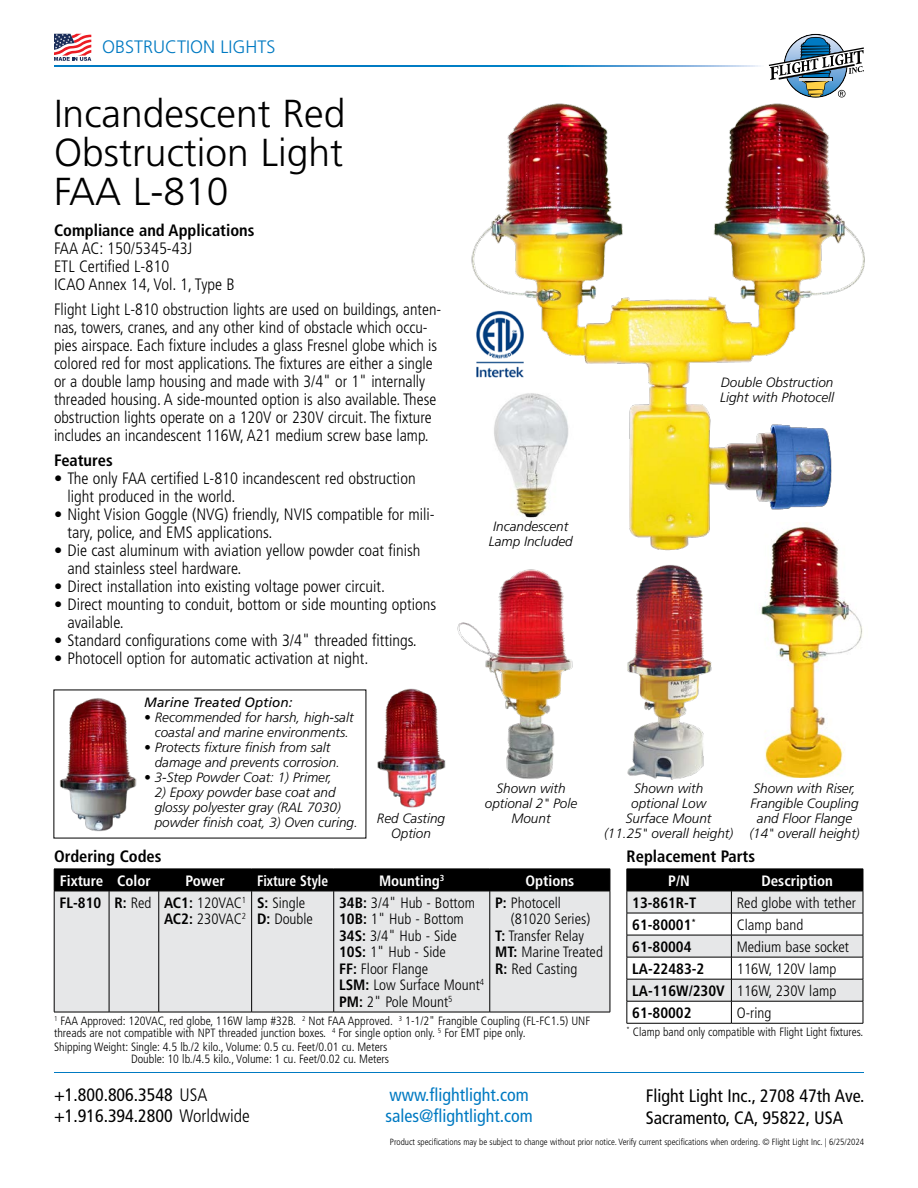
<style>
.page{position:relative;width:918px;height:1188px;background:#fff}
.page>*{position:absolute;margin:0;border:0;box-sizing:border-box;transform-origin:0 0}
.t1{font:300 39px/39px "Frutiger LT Std";color:#000;text-align:justify}
.t2{font:condensed 18px/21.6px "Frutiger LT Std";color:#000}
.t3{font:condensed 18px/21.6px "Frutiger LT Std";color:#007ac2}
.t4{font:300 18px "Frutiger LT Std";color:#007ac2}
.t5{font:300 condensed 16.5px/18px "Frutiger LT Std";color:#000}
.t6{font:700 condensed 16.5px "Frutiger LT Std";color:#000}
.t7{font:300 condensed 15px/16.5px "Frutiger LT Std";color:#000}
.t8{font:700 condensed 15px/16.5px "Frutiger LT Std";color:#000;text-align:right}
.t9{font:700 condensed 15px "Frutiger LT Std";color:#fff}
.t10{font:700 condensed 15px "Frutiger LT Std";color:#fff;scale:.9 1}
.t11{font:italic 300 13.5px/15px "Frutiger LT Std";color:#000;text-align:center}
.t12{font:italic 13.5px "Frutiger LT Std";color:#000}
.t13{font:300 condensed 12px/12px "Frutiger LT Std";color:#000}
.t14{font:300 condensed 9px "Frutiger LT Std";color:#000}
.s1{font-weight:300}
.s2{font-weight:700}
</style>
<div class="page">
<svg style="left:54px;top:66px;width:707px;height:1px"></svg>
<hr style="left:54px;top:1073px;width:810px;height:1px;background:#007ac2">
<svg style="left:54px;top:34px;width:37px;height:27px"></svg>
<svg style="left:627px;top:869px;width:237px;height:154px"></svg>
<hr style="left:627px;top:1023px;width:104px;height:1px;background:#000">
<hr style="left:731px;top:1023px;width:132px;height:1px;background:#000">
<div style="left:55px;top:892px;width:555px;height:120px;background:#e6e7e8"></div>
<div style="left:54px;top:869px;width:557px;height:22px;background:#000"></div>
<hr style="left:54px;top:891px;width:55px;height:1px;background:#000">
<hr style="left:54px;top:891px;width:1px;height:121px;background:#000">
<hr style="left:109px;top:891px;width:50px;height:1px;background:#000">
<hr style="left:109px;top:891px;width:1px;height:121px;background:#000">
<hr style="left:159px;top:891px;width:93px;height:1px;background:#000">
<hr style="left:159px;top:891px;width:1px;height:121px;background:#000">
<hr style="left:252px;top:891px;width:82px;height:1px;background:#000">
<hr style="left:251px;top:891px;width:1px;height:121px;background:#000">
<hr style="left:334px;top:891px;width:156px;height:1px;background:#000">
<hr style="left:333px;top:891px;width:1px;height:121px;background:#000">
<hr style="left:490px;top:891px;width:120px;height:1px;background:#000">
<hr style="left:490px;top:891px;width:1px;height:121px;background:#000">
<hr style="left:610px;top:891px;width:1px;height:121px;background:#000">
<hr style="left:54px;top:1012px;width:55px;height:1px;background:#000">
<hr style="left:109px;top:1012px;width:50px;height:1px;background:#000">
<hr style="left:159px;top:1012px;width:93px;height:1px;background:#000">
<hr style="left:252px;top:1012px;width:82px;height:1px;background:#000">
<hr style="left:334px;top:1012px;width:156px;height:1px;background:#000">
<hr style="left:490px;top:1012px;width:120px;height:1px;background:#000">
<svg style="left:769px;top:34px;width:95px;height:59px"></svg>
<img style="left:471px;top:93px;width:394px;height:458px">
<img style="left:755px;top:522px;width:110px;height:256px">
<img style="left:377px;top:688px;width:69px;height:120px">
<img style="left:627px;top:565px;width:85px;height:215px">
<img style="left:489px;top:390px;width:84px;height:134px">
<img style="left:473px;top:308px;width:54px;height:71px">
<img style="left:457px;top:569px;width:116px;height:210px">
<img style="left:59px;top:698px;width:78px;height:134px">
<p class="t4" style="left:102px;top:37px;width:175px">OBSTRUCTION LIGHTS</p>
<h1 class="t1" style="left:54px;top:95px;width:293px">Incandescent Red Obstruction Light FAA L-810</h1>
<p class="t6" style="left:54px;top:221px;width:202px">Compliance and Applications</p>
<p class="t5" style="left:54px;top:240px;width:182px">FAA AC: 150/5345-43J<br>ETL Certified L-810<br>ICAO Annex 14, Vol. 1, Type B</p>
<p class="t5" style="left:54px;top:300px;width:389px">Flight Light L-810 obstruction lights are used on buildings, anten&shy;nas, towers, cranes, and any other kind of obstacle which occu&shy;pies airspace. Each fixture includes a glass Fresnel globe which is colored red for most applications. The fixtures are either a single or a double lamp housing and made with 3/4" or 1" internally threaded housing. A side-mounted option is also available. These obstruction lights operate on a 120V or 230V circuit. The fixture includes an incandescent 116W, A21 medium screw base lamp.</p>
<p class="t6" style="left:54px;top:450px;width:60px">Features</p>
<p class="t5" style="left:67px;top:469px;width:350px;text-indent:-13px">• The only FAA certified L-810 incandescent red obstruction light produced in the world.</p>
<p class="t5" style="left:67px;top:505px;width:369px;text-indent:-13px">• Night Vision Goggle (NVG) friendly, NVIS compatible for mili&shy;tary, police, and EMS applications.</p>
<p class="t5" style="left:67px;top:541px;width:355px;text-indent:-13px">• Die cast aluminum with aviation yellow powder coat finish and stainless steel hardware.</p>
<p class="t5" style="left:54px;top:577px;width:332px">• Direct installation into existing voltage power circuit.</p>
<p class="t5" style="left:67px;top:595px;width:370px;text-indent:-13px">• Direct mounting to conduit, bottom or side mounting options available.</p>
<p class="t5" style="left:54px;top:631px;width:364px">• Standard configurations come with 3/4" threaded fittings.</p>
<p class="t5" style="left:54px;top:649px;width:316px">• Photocell option for automatic activation at night.</p>
<p class="t12" style="left:144px;top:695px;width:150px">Marine Treated Option:</p>
<p class="t11" style="left:144px;top:710px;width:211px">• Recommended for harsh, high-salt coastal and marine environments.</p>
<p class="t11" style="left:155px;top:740px;width:187px;text-align:left;text-indent:-11px">• Protects fixture finish from salt damage and prevents corrosion.</p>
<p class="t11" style="left:144px;top:770px;width:189px">• 3-Step Powder Coat: 1) Primer,</p>
<p class="t11" style="left:155px;top:785px;width:205px;text-align:left">2) Epoxy powder base coat and glossy polyester gray (RAL 7030) powder finish coat, 3) Oven curing.</p>
<p class="t6" style="left:54px;top:847px;width:109px">Ordering Codes</p>
<p class="t11" style="left:377px;top:811px;width:70px">Red Casting<br>Option</p>
<p class="t11" style="left:489px;top:519px;width:86px">Incandescent<br>Lamp Included</p>
<p class="t11" style="left:720px;top:375px;width:116px;text-align:left">Double Obstruction<br>Light with Photocell</p>
<p class="t11" style="left:485px;top:781px;width:94px">Shown with optional 2" Pole<br>Mount</p>
<p class="t11" style="left:604px;top:781px;width:131px">Shown with<br>optional Low<br>Surface Mount (11.25" overall height)</p>
<p class="t11" style="left:749px;top:781px;width:112px">Shown with Riser,<br>Frangible Coupling and Floor Flange (14" overall height)</p>
<p class="t6" style="left:627px;top:847px;width:130px">Replacement Parts</p>
<p class="t9" style="left:60px;top:871px;width:92px">Fixture Color</p>
<p class="t9" style="left:186px;top:871px;width:41px">Power</p>
<p class="t10" style="left:257px;top:871px;width:80px">Fixture Style</p>
<p class="t9" style="left:379px;top:871px;width:67px">Mounting<sup>3</sup></p>
<p class="t9" style="left:525px;top:871px;width:50px">Options</p>
<p class="t8" style="left:60px;top:894px;width:188px">FL-810 R: <span class="s1">Red</span> AC1: <span class="s1">120VAC</span><sup>1<br></sup>AC2: <span class="s1">230VAC</span><sup>2</sup></p>
<p class="t7" style="left:257px;top:894px;width:57px"><span class="s2">S:</span> Single<br><span class="s2">D:</span> Double</p>
<p class="t7" style="left:339px;top:894px;width:146px"><span class="s2">34B:</span> 3/4" Hub - Bottom<br><span class="s2">10B:</span> 1" Hub - Bottom<br><span class="s2">34S:</span> 3/4" Hub - Side<br><span class="s2">10S:</span> 1" Hub - Side<br><span class="s2">FF:</span> Floor Flange<br><span class="s2">LSM:</span> Low Surface Mount<sup>4<br></sup><span class="s2">PM:</span> 2" Pole Mount<sup>5</sup></p>
<p class="t7" style="left:495px;top:894px;width:67px"><span class="s2">P:</span> Photocell</p>
<p class="t7" style="left:511px;top:911px;width:81px">(81020 Series)</p>
<p class="t7" style="left:495px;top:927px;width:90px"><span class="s2">T:</span> Transfer Relay</p>
<p class="t7" style="left:495px;top:944px;width:109px"><span class="s2">MT:</span> Marine Treated</p>
<p class="t7" style="left:495px;top:960px;width:84px"><span class="s2">R:</span> Red Casting</p>
<p class="t13" style="left:54px;top:1015px;width:538px"><sup>1</sup> FAA Approved: 120VAC, red globe, 116W lamp #32B. <sup>2</sup> Not FAA Approved. <sup>3</sup> 1-1/2" Frangible Coupling (FL-FC1.5) UNF threads are not compatible with NPT threaded junction boxes. <sup>4</sup> For single option only. <sup>5</sup> For EMT pipe only.</p>
<p class="t13" style="left:54px;top:1041px;width:337px;text-align:right">Shipping Weight: Single: 4.5 lb./2 kilo., Volume: 0.5 cu. Feet/0.01 cu. Meters<br>Double: 10 lb./4.5 kilo., Volume: 1 cu. Feet/0.02 cu. Meters</p>
<p class="t9" style="left:668px;top:871px;width:23px">P/N</p>
<p class="t9" style="left:761px;top:871px;width:73px">Description</p>
<p class="t8" style="left:632px;top:894px;width:66px">13-861R-T</p>
<p class="t7" style="left:737px;top:894px;width:121px">Red globe with tether</p>
<p class="t8" style="left:632px;top:916px;width:65px">61-80001<sup>*</sup></p>
<p class="t7" style="left:737px;top:916px;width:68px">Clamp band</p>
<p class="t8" style="left:632px;top:938px;width:61px">61-80004</p>
<p class="t7" style="left:737px;top:938px;width:114px">Medium base socket</p>
<p class="t8" style="left:632px;top:960px;width:74px">LA-22483-2</p>
<p class="t7" style="left:632px;top:958px;width:206px;line-height:22px;text-align:justify;text-indent:105px">116W, 120V lamp <span class="s2">LA-116W/230V</span> 116W, 230V lamp <span class="s2">61-80002</span></p>
<p class="t7" style="left:737px;top:1005px;width:36px">O-ring</p>
<p class="t13" style="left:627px;top:1026px;width:238px"><sup>*</sup> Clamp band only compatible with Flight Light fixtures.</p>
<p class="t2" style="left:54px;top:1084px;width:197px">+1.800.806.3548 <span class="s1">USA </span>+1.916.394.2800 <span class="s1">Worldwide</span></p>
<p class="t3" style="left:385px;top:1084px;width:149px">www.flightlight.com sales@flightlight.com</p>
<p class="t2" style="left:646px;top:1085px;width:220px">Flight Light Inc., 2708 47th Ave.<br>Sacramento, CA, 95822, USA</p>
<p class="t14" style="left:390px;top:1137px;width:476px">Product specifications may be subject to change without prior notice. Verify current specifications when ordering. © Flight Light Inc. | 6/25/2024</p>
</div>
